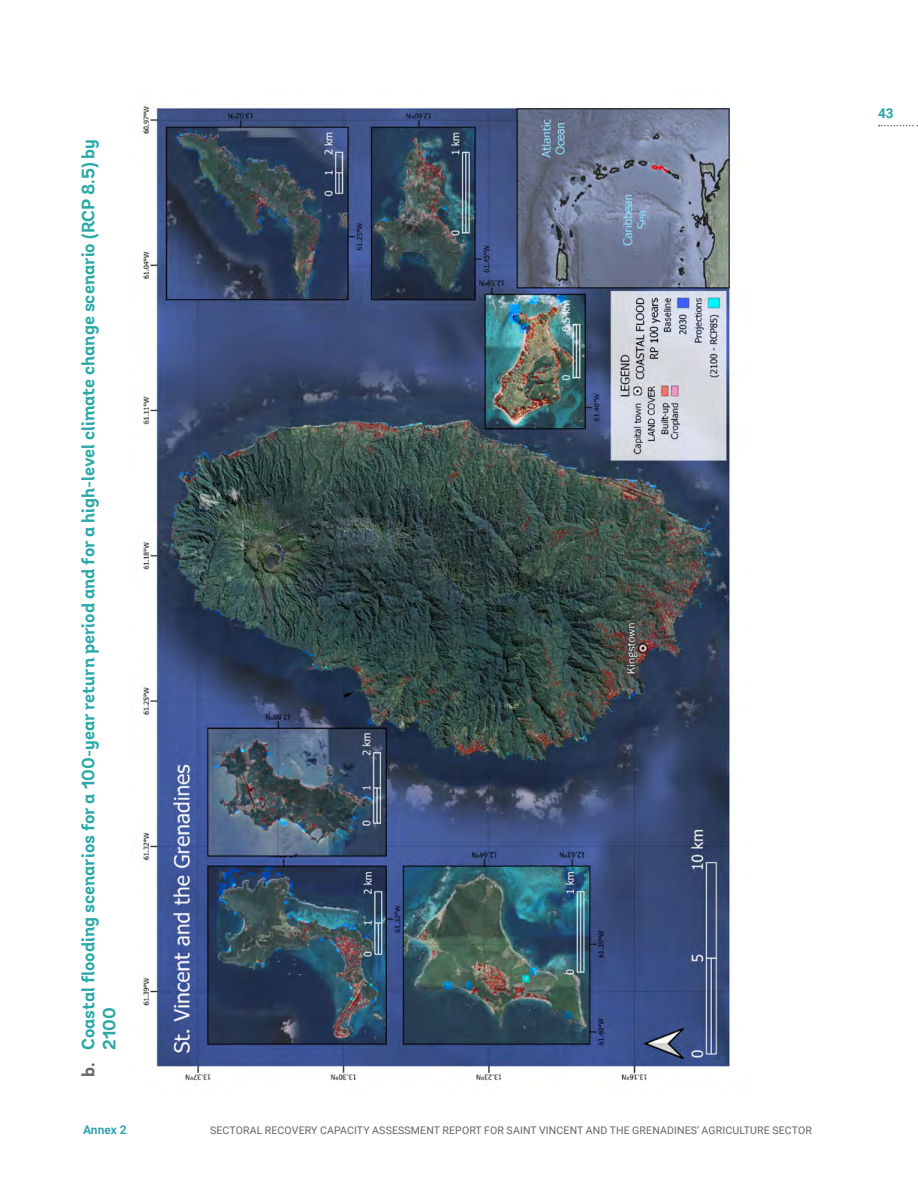
<style>
.page{position:relative;width:918px;height:1188px;background:#fff}
.page>*{position:absolute;margin:0;border:0;box-sizing:border-box;transform-origin:0 0}
.t1{font:700 18px/21px "Andes";color:#2aa8a8}
.t2{font:700 13.5px "Roboto";color:#2aa8a8}
.t3{font:700 12px "Roboto";color:#35a3b1}
.t4{font:10.5px "Roboto";letter-spacing:.015em;color:#636466}
.s1{color:#636466}
</style>
<div class="page">
<svg style="left:879px;top:125px;width:39px;height:1px"></svg>
<img style="left:142px;top:106px;width:588px;height:975px">
<p class="t1" style="left:78px;top:1050px;width:913px;text-indent:-27px;rotate:-90deg"><span class="s1">b.</span> Coastal flooding scenarios for a 100-year return period and for a high-level climate change scenario (RCP 8.5) by<br>2100</p>
<p class="t3" style="left:83px;top:1121px;width:45px">Annex 2</p>
<p class="t2" style="left:878px;top:104px;width:17px">43</p>
<p class="t4" style="left:210px;top:1123px;width:603px">SECTORAL RECOVERY CAPACITY ASSESSMENT REPORT FOR SAINT VINCENT AND THE GRENADINES’ AGRICULTURE SECTOR</p>
</div>
